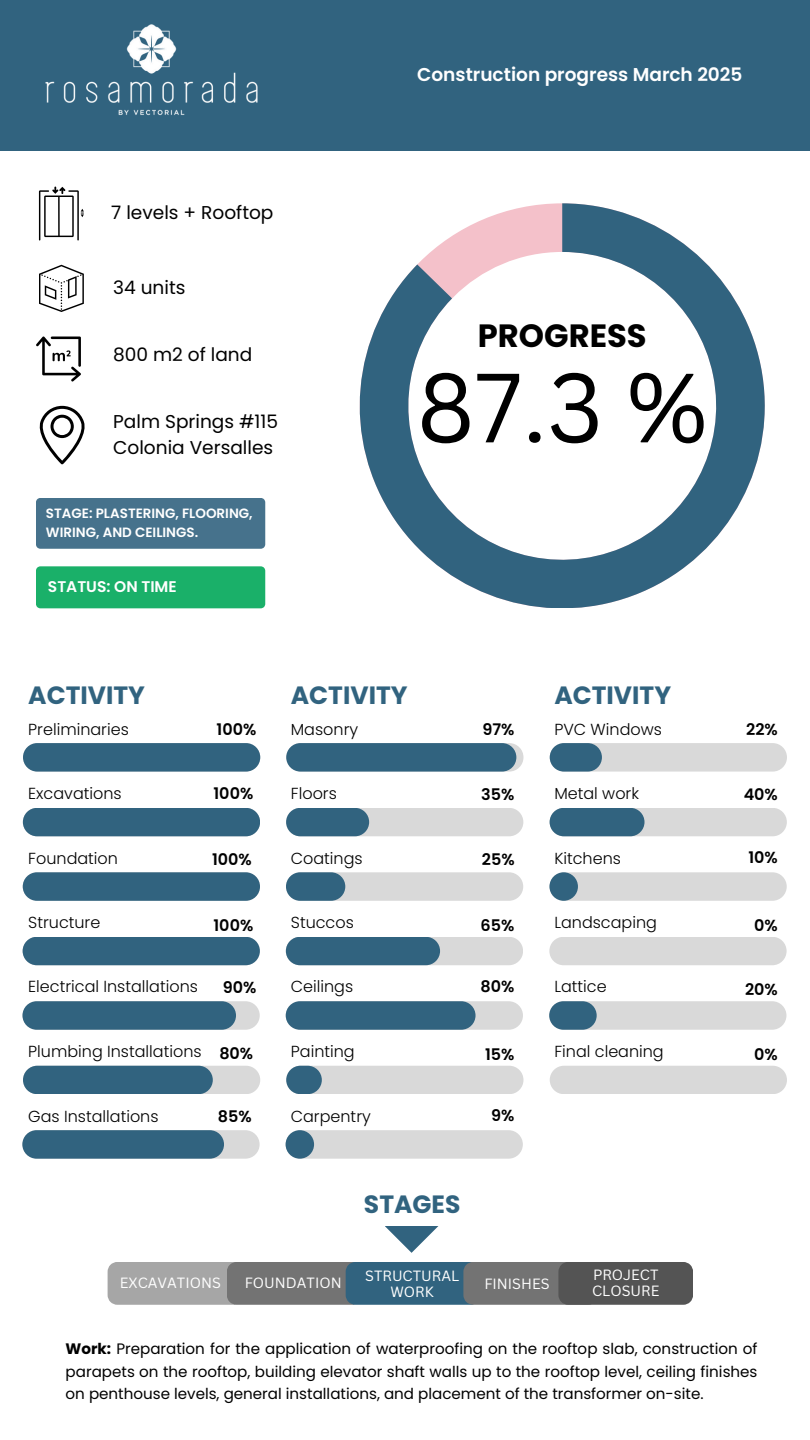
<style>
.page{position:relative;width:810px;height:1440px;background:#fff}
.page>*{position:absolute;margin:0;border:0;box-sizing:border-box;transform-origin:0 0}
.t1{font:96px "Canva Sans";color:#000}
.t2{font:700 32.2px "Poppins";color:#000}
.t3{font:700 25px "Poppins";color:#31637f}
.t4{font:18.6px/25.5px "Poppins";color:#000}
.t5{font:600 18.6px "Poppins";color:#fff}
.t6{font:300 16px "Poppins";color:#000}
.t7{font:600 16px "Poppins";color:#000}
.t8{font:600 15.5px "Poppins";color:#fff}
.t9{font:15.1px/22.5px "Poppins";color:#000;text-align:justify}
.t10{font:14.5px/15.8px "Canva Sans";color:#fff;text-align:center}
.t11{font:600 13.5px/18.8px "Poppins";color:#fff}
.s1{font-weight:700}
</style>
<div class="page">
<svg style="left:360px;top:203px;width:405px;height:405px"></svg>
<div style="left:23px;top:743px;width:237px;height:29px;background:#31637f;border-radius:14px"></div>
<div style="left:286px;top:743px;width:237px;height:29px;background:#d9d9d9;border-radius:14px"></div>
<div style="left:286px;top:743px;width:230px;height:29px;background:#31637f;border-radius:14px"></div>
<div style="left:550px;top:743px;width:237px;height:29px;background:#d9d9d9;border-radius:14px"></div>
<div style="left:550px;top:743px;width:52px;height:29px;background:#31637f;border-radius:14px"></div>
<div style="left:23px;top:808px;width:237px;height:28px;background:#31637f;border-radius:14px"></div>
<div style="left:286px;top:808px;width:237px;height:28px;background:#d9d9d9;border-radius:14px"></div>
<div style="left:286px;top:808px;width:83px;height:28px;background:#31637f;border-radius:14px"></div>
<div style="left:550px;top:808px;width:237px;height:28px;background:#d9d9d9;border-radius:14px"></div>
<div style="left:550px;top:808px;width:95px;height:28px;background:#31637f;border-radius:14px"></div>
<div style="left:23px;top:872px;width:237px;height:29px;background:#31637f;border-radius:14px"></div>
<div style="left:286px;top:872px;width:237px;height:29px;background:#d9d9d9;border-radius:14px"></div>
<div style="left:286px;top:872px;width:59px;height:29px;background:#31637f;border-radius:14px"></div>
<div style="left:549px;top:872px;width:238px;height:29px;background:#d9d9d9;border-radius:14px"></div>
<div style="left:549px;top:872px;width:29px;height:29px;background:#31637f;border-radius:50%"></div>
<div style="left:23px;top:937px;width:237px;height:28px;background:#31637f;border-radius:14px"></div>
<div style="left:286px;top:937px;width:237px;height:28px;background:#d9d9d9;border-radius:14px"></div>
<div style="left:286px;top:937px;width:154px;height:28px;background:#31637f;border-radius:14px"></div>
<div style="left:549px;top:937px;width:238px;height:28px;background:#d9d9d9;border-radius:14px"></div>
<div style="left:22px;top:1001px;width:238px;height:29px;background:#d9d9d9;border-radius:14px"></div>
<div style="left:22px;top:1001px;width:214px;height:29px;background:#31637f;border-radius:14px"></div>
<div style="left:286px;top:1001px;width:237px;height:29px;background:#d9d9d9;border-radius:14px"></div>
<div style="left:286px;top:1001px;width:190px;height:29px;background:#31637f;border-radius:14px"></div>
<div style="left:549px;top:1001px;width:237px;height:29px;background:#d9d9d9;border-radius:14px"></div>
<div style="left:549px;top:1001px;width:48px;height:29px;background:#31637f;border-radius:14px"></div>
<div style="left:23px;top:1066px;width:237px;height:28px;background:#d9d9d9;border-radius:14px"></div>
<div style="left:23px;top:1066px;width:190px;height:28px;background:#31637f;border-radius:14px"></div>
<div style="left:286px;top:1066px;width:237px;height:28px;background:#d9d9d9;border-radius:14px"></div>
<div style="left:286px;top:1066px;width:36px;height:28px;background:#31637f;border-radius:14px"></div>
<div style="left:550px;top:1066px;width:237px;height:28px;background:#d9d9d9;border-radius:14px"></div>
<div style="left:22px;top:1130px;width:238px;height:29px;background:#d9d9d9;border-radius:14px"></div>
<div style="left:22px;top:1130px;width:202px;height:29px;background:#31637f;border-radius:14px"></div>
<div style="left:286px;top:1130px;width:237px;height:29px;background:#d9d9d9;border-radius:14px"></div>
<div style="left:286px;top:1130px;width:28px;height:29px;background:#31637f;border-radius:50%"></div>
<div style="left:0;top:0;width:810px;height:151px;background:#31637f"></div>
<img style="left:38px;top:24px;width:220px;height:177px">
<svg style="left:39px;top:187px;width:45px;height:54px"></svg>
<svg style="left:39px;top:265px;width:45px;height:47px"></svg>
<svg style="left:36px;top:337px;width:45px;height:45px"></svg>
<svg style="left:40px;top:406px;width:45px;height:58px"></svg>
<div style="left:36px;top:498px;width:229px;height:51px;background:#46728c"></div>
<div style="left:36px;top:566px;width:229px;height:42px;background:#1ab069"></div>
<svg style="left:108px;top:1262px;width:585px;height:43px;background:#6a7479"></svg>
<svg style="left:385px;top:1226px;width:54px;height:27px"></svg>
<p class="t4" style="left:111px;top:200px;width:164px">7 levels + Rooftop</p>
<p class="t4" style="left:113px;top:275px;width:74px">34 units</p>
<h4 class="t4" style="left:113px;top:341px;width:141px">800 m2 of land</h4>
<p class="t4" style="left:113px;top:409px;width:166px">Palm Springs #115<br>Colonia Versalles</p>
<p class="t11" style="left:46px;top:504px;width:208px">STAGE: PLASTERING, FLOORING,<br>WIRING, AND CEILINGS.</p>
<h4 class="t8" style="left:48px;top:576px;width:130px">STATUS: ON TIME</h4>
<h3 class="t5" style="left:417px;top:62px;width:327px">Construction progress March 2025</h3>
<h1 class="t2" style="left:478px;top:313px;width:170px">PROGRESS</h1>
<h1 class="t1" style="left:417px;top:340px;width:292px">87.3 %</h1>
<p class="t3" style="left:28px;top:678px;width:118px">ACTIVITY</p>
<h4 class="t3" style="left:291px;top:678px;width:118px">ACTIVITY</h4>
<p class="t3" style="left:554px;top:678px;width:118px">ACTIVITY</p>
<h4 class="t6" style="left:28px;top:718px;width:102px">Preliminaries</h4>
<p class="t6" style="left:554px;top:718px;width:109px">PVC Windows</p>
<p class="t7" style="left:482px;top:718px;width:34px">97%</p>
<p class="t7" style="left:217px;top:718px;width:41px">100%</p>
<p class="t6" style="left:291px;top:718px;width:69px">Masonry</p>
<p class="t7" style="left:746px;top:718px;width:33px">22%</p>
<p class="t6" style="left:28px;top:783px;width:95px">Excavations</p>
<p class="t7" style="left:214px;top:782px;width:41px">100%</p>
<p class="t6" style="left:291px;top:783px;width:48px">Floors</p>
<p class="t7" style="left:481px;top:783px;width:35px">35%</p>
<p class="t6" style="left:554px;top:783px;width:86px">Metal work</p>
<p class="t7" style="left:744px;top:783px;width:36px">40%</p>
<h5 class="t6" style="left:28px;top:847px;width:91px">Foundation</h5>
<p class="t7" style="left:212px;top:849px;width:41px">100%</p>
<p class="t6" style="left:291px;top:847px;width:73px">Coatings</p>
<p class="t7" style="left:482px;top:849px;width:34px">25%</p>
<p class="t6" style="left:554px;top:847px;width:68px">Kitchens</p>
<p class="t7" style="left:749px;top:847px;width:31px">10%</p>
<h2 class="t6" style="left:28px;top:912px;width:74px">Structure</h2>
<p class="t7" style="left:214px;top:914px;width:41px">100%</p>
<p class="t6" style="left:291px;top:912px;width:65px">Stuccos</p>
<p class="t7" style="left:481px;top:914px;width:35px">65%</p>
<p class="t6" style="left:554px;top:912px;width:104px">Landscaping</p>
<p class="t7" style="left:754px;top:914px;width:25px">0%</p>
<p class="t6" style="left:28px;top:975px;width:171px">Electrical Installations</p>
<p class="t7" style="left:223px;top:976px;width:35px">90%</p>
<p class="t6" style="left:291px;top:975px;width:64px">Ceilings</p>
<p class="t7" style="left:481px;top:975px;width:35px">80%</p>
<p class="t6" style="left:554px;top:975px;width:54px">Lattice</p>
<p class="t7" style="left:745px;top:978px;width:34px">20%</p>
<p class="t6" style="left:28px;top:1041px;width:175px">Plumbing Installations</p>
<p class="t7" style="left:219px;top:1042px;width:35px">80%</p>
<p class="t6" style="left:291px;top:1041px;width:65px">Painting</p>
<p class="t7" style="left:485px;top:1043px;width:31px">15%</p>
<p class="t6" style="left:554px;top:1041px;width:111px">Final cleaning</p>
<p class="t7" style="left:754px;top:1043px;width:25px">0%</p>
<p class="t6" style="left:28px;top:1105px;width:132px">Gas Installations</p>
<p class="t7" style="left:218px;top:1105px;width:35px">85%</p>
<p class="t6" style="left:291px;top:1105px;width:81px">Carpentry</p>
<p class="t7" style="left:491px;top:1104px;width:25px">9%</p>
<h2 class="t3" style="left:364px;top:1186px;width:98px">STAGES</h2>
<p class="t10" style="left:120px;top:1275px;width:102px">EXCAVATIONS</p>
<p class="t10" style="left:245px;top:1275px;width:98px">FOUNDATION</p>
<p class="t10" style="left:365px;top:1268px;width:96px">STRUCTURAL<br>WORK</p>
<p class="t10" style="left:484px;top:1275px;width:67px">FINISHES</p>
<p class="t10" style="left:592px;top:1267px;width:69px;text-align:left">PROJECT<br>CLOSURE</p>
<p class="t9" style="left:66px;top:1338px;width:693px"><span class="s1">Work:</span> Preparation for the application of waterproofing on the rooftop slab, construction of parapets on the rooftop, building elevator shaft walls up to the rooftop level, ceiling finishes on penthouse levels, general installations, and placement of the transformer on-site.</p>
</div>
